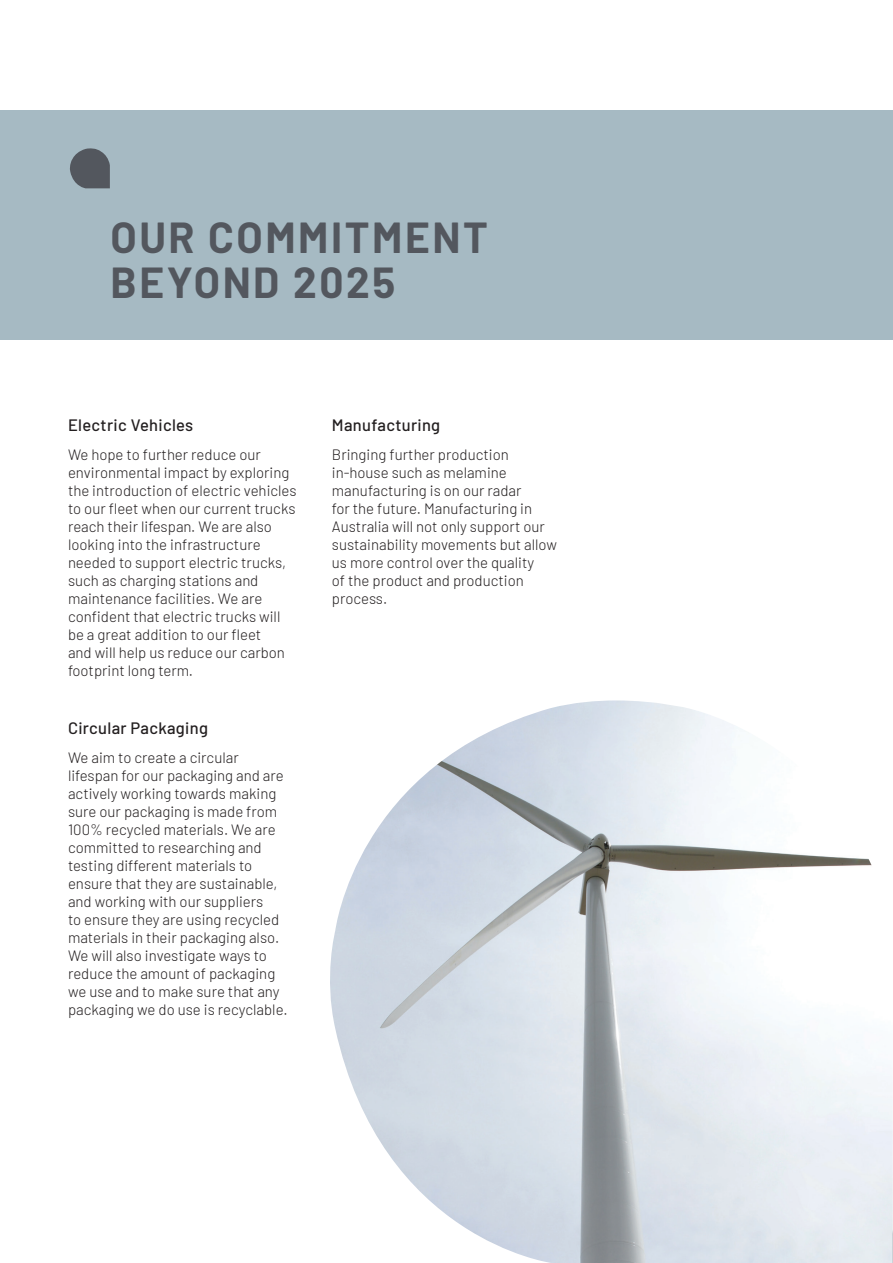
<style>
.page{position:relative;width:893px;height:1263px;background:#fff}
.page>*{position:absolute;margin:0;border:0;box-sizing:border-box;transform-origin:0 0}
.t1{font:700 42.45px/44.5px "Barlow";letter-spacing:.06em;color:#53575e}
.t2{font:500 16.5px "Barlow";letter-spacing:.02em;color:#231f20}
.t3{font:300 15px/18px "Barlow";color:#231f20}
</style>
<div class="page">
<div style="left:0;top:111px;width:893px;height:229px;background:#a6bac3"></div>
<svg style="left:70px;top:148px;width:40px;height:40px;background:#60676e"></svg>
<img style="left:330px;top:700px;width:563px;height:563px">
<h1 class="t1" style="left:111px;top:212px;width:379px">OUR COMMITMENT<br>BEYOND 2025</h1>
<p class="t2" style="left:68px;top:413px;width:127px">Electric Vehicles</p>
<p class="t3" style="left:68px;top:444px;width:230px">We hope to further reduce our environmental impact by exploring the introduction of electric vehicles to our fleet when our current trucks reach their lifespan. We are also looking into the infrastructure needed to support electric trucks, such as charging stations and maintenance facilities. We are confident that electric trucks will be a great addition to our fleet<br>and will help us reduce our carbon footprint long term.</p>
<p class="t2" style="left:68px;top:716px;width:141px">Circular Packaging</p>
<p class="t3" style="left:68px;top:748px;width:221px">We aim to create a circular lifespan for our packaging and are actively working towards making sure our packaging is made from<br>100% recycled materials. We are committed to researching and testing different materials to ensure that they are sustainable, and working with our suppliers<br>to ensure they are using recycled materials in their packaging also.<br>We will also investigate ways to reduce the amount of packaging we use and to make sure that any packaging we do use is recyclable.</p>
<p class="t2" style="left:332px;top:413px;width:110px">Manufacturing</p>
<p class="t3" style="left:332px;top:444px;width:227px">Bringing further production in-house such as melamine manufacturing is on our radar<br>for the future. Manufacturing in<br>Australia will not only support our sustainability movements but allow us more control over the quality<br>of the product and production process.</p>
</div>
